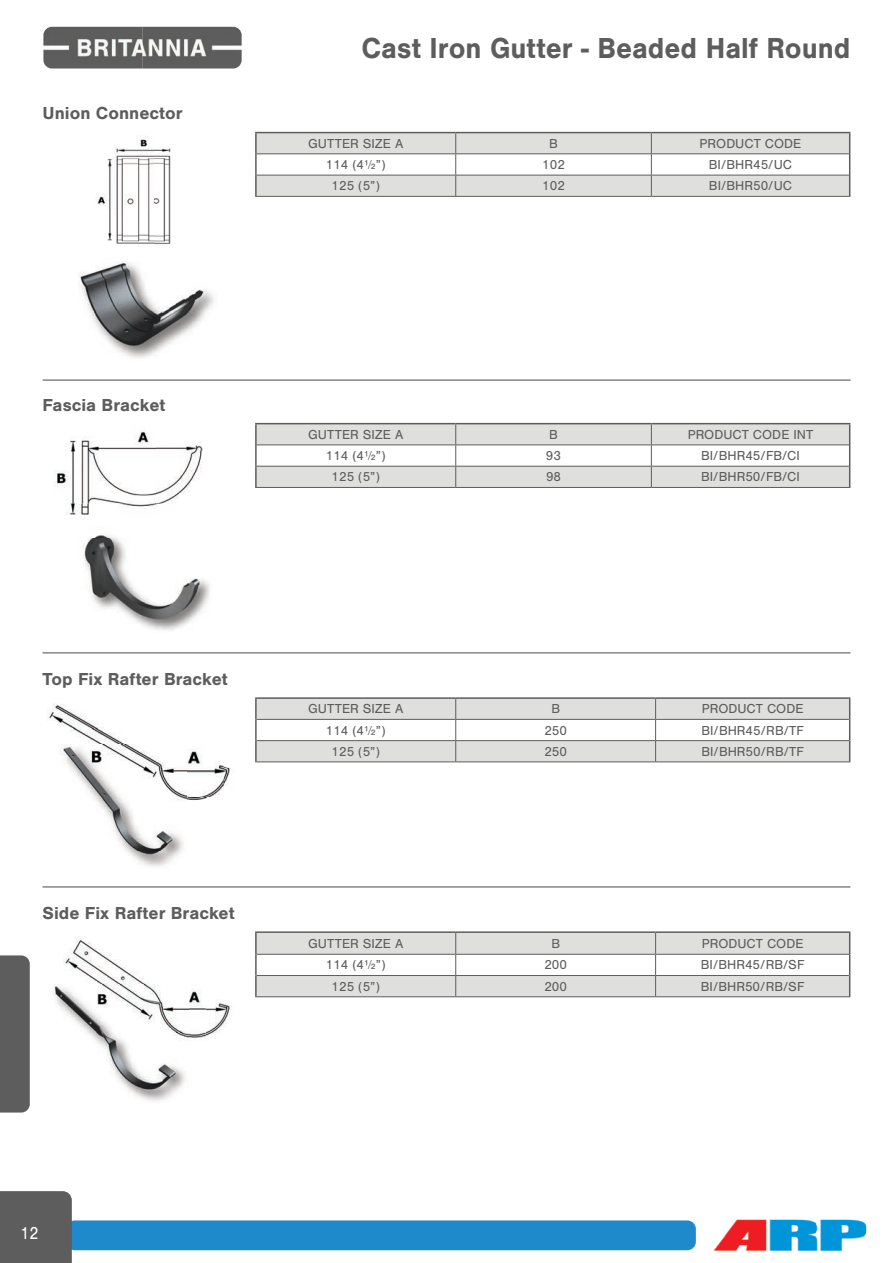
<style>
.page{position:relative;width:893px;height:1263px;background:#fff}
.page>*{position:absolute;margin:0;border:0;box-sizing:border-box;transform-origin:0 0}
.t1{font:700 30px "Nimbus San";color:#5d5d5d;scale:.95 1}
.t2{font:700 18px "Nimbus San";color:#5d5d5d}
.t3{font:18px "Nimbus San";color:#fff;scale:.9 1}
.t4{font:13.5px "Nimbus San";color:#5d5d5d}
</style>
<div class="page">
<img style="left:43px;top:27px;width:199px;height:42px">
<div style="left:0;top:955px;width:30px;height:157px;background:#5d5d5d"></div>
<div style="left:66px;top:1220px;width:630px;height:30px;background:#1f8acb;border-radius:9px"></div>
<img style="left:713px;top:1219px;width:154px;height:32px">
<div style="left:0;top:1191px;width:72px;height:72px;background:#5d5d5d"></div>
<img style="left:70px;top:487px;width:86px;height:17px">
<img style="left:156px;top:487px;width:32px;height:17px">
<img style="left:66px;top:504px;width:92px;height:11px">
<img style="left:83px;top:537px;width:127px;height:93px">
<img style="left:96px;top:535px;width:16px;height:2px">
<img style="left:224px;top:768px;width:6px;height:17px">
<img style="left:93px;top:797px;width:94px;height:70px">
<img style="left:66px;top:762px;width:158px;height:35px">
<img style="left:187px;top:797px;width:21px;height:3px">
<svg style="left:48px;top:697px;width:802px;height:65px"></svg>
<hr style="left:43px;top:652px;width:807px;height:1px;background:#5d5d5d">
<hr style="left:43px;top:379px;width:808px;height:2px;background:#5d5d5d">
<hr style="left:255px;top:487px;width:201px;height:1px;background:#5d5d5d">
<hr style="left:456px;top:487px;width:195px;height:1px;background:#5d5d5d">
<hr style="left:651px;top:487px;width:199px;height:1px;background:#5d5d5d">
<svg style="left:55px;top:422px;width:795px;height:65px"></svg>
<img style="left:96px;top:196px;width:75px;height:48px">
<img style="left:79px;top:261px;width:135px;height:97px">
<hr style="left:255px;top:196px;width:201px;height:1px;background:#5d5d5d">
<hr style="left:456px;top:196px;width:195px;height:1px;background:#5d5d5d">
<hr style="left:651px;top:196px;width:199px;height:1px;background:#5d5d5d">
<svg style="left:96px;top:131px;width:754px;height:65px"></svg>
<svg style="left:255px;top:931px;width:595px;height:66px"></svg>
<hr style="left:43px;top:886px;width:807px;height:1px;background:#5d5d5d">
<img style="left:53px;top:984px;width:135px;height:112px">
<img style="left:63px;top:936px;width:86px;height:48px">
<img style="left:206px;top:1002px;width:26px;height:34px">
<img style="left:189px;top:991px;width:17px;height:47px">
<img style="left:63px;top:984px;width:126px;height:93px">
<h2 class="t2" style="left:43px;top:103px;width:142px">Union Connector</h2>
<h1 class="t1" style="left:362px;top:31px;width:516px">Cast Iron Gutter - Beaded Half Round</h1>
<p class="t4" style="left:308px;top:136px;width:97px">GUTTER SIZE A</p>
<p class="t4" style="left:549px;top:136px;width:10px">B</p>
<p class="t4" style="left:700px;top:136px;width:103px">PRODUCT CODE</p>
<p class="t4" style="left:326px;top:157px;width:62px">114 (4½”)</p>
<p class="t4" style="left:542px;top:157px;width:24px">102</p>
<p class="t4" style="left:709px;top:157px;width:85px">BI/BHR45/UC</p>
<p class="t4" style="left:332px;top:178px;width:50px">125 (5”)</p>
<p class="t4" style="left:542px;top:178px;width:24px">102</p>
<p class="t4" style="left:709px;top:178px;width:85px">BI/BHR50/UC</p>
<h2 class="t2" style="left:43px;top:395px;width:124px">Fascia Bracket</h2>
<p class="t4" style="left:308px;top:427px;width:97px">GUTTER SIZE A</p>
<p class="t4" style="left:549px;top:427px;width:10px">B</p>
<p class="t4" style="left:688px;top:427px;width:127px">PRODUCT CODE INT</p>
<p class="t4" style="left:326px;top:448px;width:62px">114 (4½”)</p>
<p class="t4" style="left:546px;top:448px;width:17px">93</p>
<p class="t4" style="left:701px;top:448px;width:100px">BI/BHR45/FB/CI</p>
<p class="t4" style="left:332px;top:469px;width:50px">125 (5”)</p>
<p class="t4" style="left:546px;top:469px;width:17px">98</p>
<p class="t4" style="left:701px;top:469px;width:100px">BI/BHR50/FB/CI</p>
<h2 class="t2" style="left:43px;top:669px;width:187px">Top Fix Rafter Bracket</h2>
<h2 class="t2" style="left:43px;top:903px;width:194px">Side Fix Rafter Bracket</h2>
<p class="t4" style="left:308px;top:701px;width:97px">GUTTER SIZE A</p>
<p class="t4" style="left:551px;top:701px;width:10px">B</p>
<p class="t4" style="left:702px;top:701px;width:103px">PRODUCT CODE</p>
<p class="t4" style="left:326px;top:723px;width:62px">114 (4½”)</p>
<p class="t4" style="left:544px;top:723px;width:24px">250</p>
<p class="t4" style="left:701px;top:723px;width:104px">BI/BHR45/RB/TF</p>
<p class="t4" style="left:332px;top:744px;width:50px">125 (5”)</p>
<p class="t4" style="left:544px;top:744px;width:24px">250</p>
<p class="t4" style="left:701px;top:744px;width:104px">BI/BHR50/RB/TF</p>
<p class="t4" style="left:308px;top:936px;width:97px">GUTTER SIZE A</p>
<p class="t4" style="left:551px;top:936px;width:10px">B</p>
<p class="t4" style="left:702px;top:936px;width:103px">PRODUCT CODE</p>
<p class="t4" style="left:326px;top:957px;width:62px">114 (4½”)</p>
<p class="t4" style="left:544px;top:957px;width:24px">200</p>
<p class="t4" style="left:701px;top:957px;width:105px">BI/BHR45/RB/SF</p>
<p class="t4" style="left:332px;top:979px;width:50px">125 (5”)</p>
<p class="t4" style="left:544px;top:979px;width:24px">200</p>
<p class="t4" style="left:701px;top:979px;width:105px">BI/BHR50/RB/SF</p>
<h2 class="t3" style="left:20px;top:1226px;width:22px">1212</h2>
</div>
